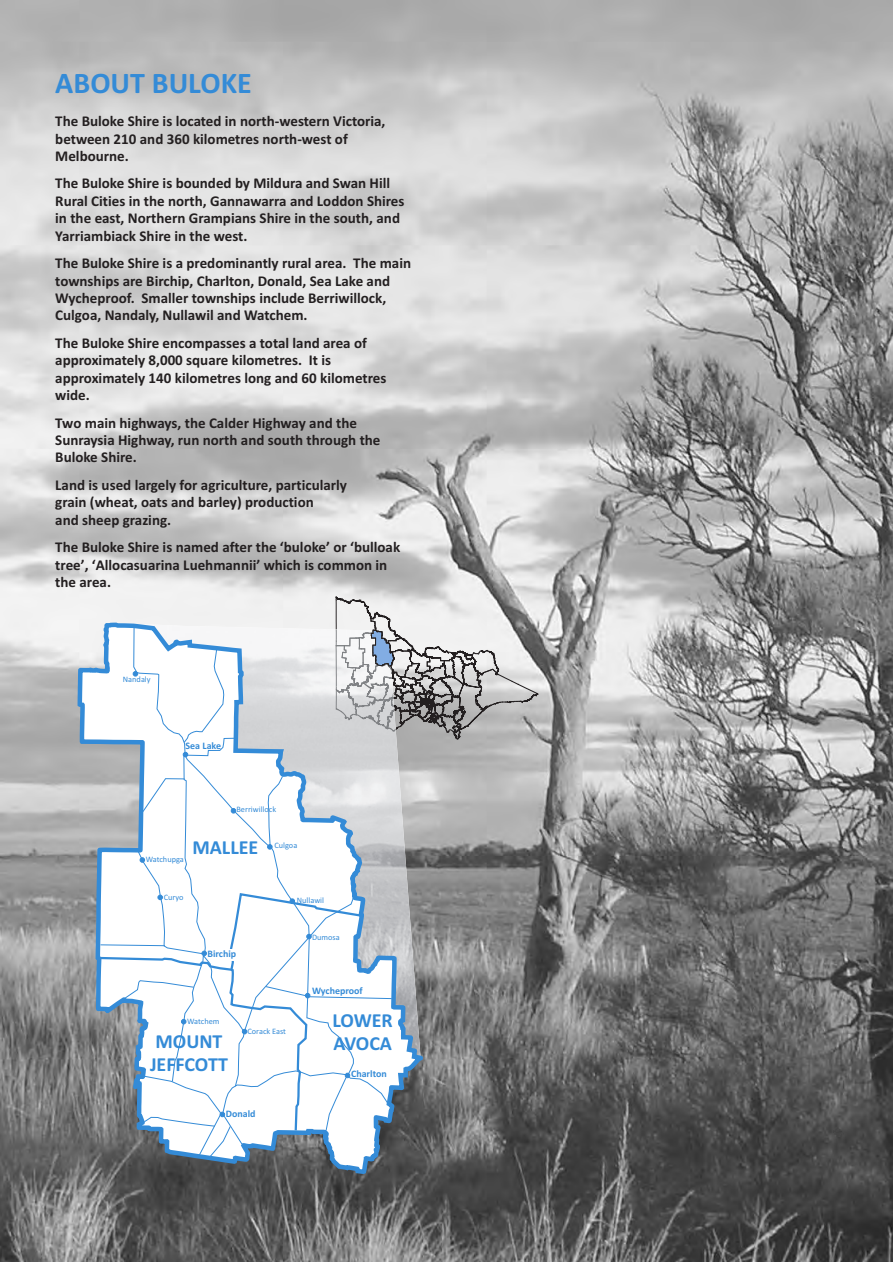
<style>
.page{position:relative;width:893px;height:1262px;background:#fff}
.page>*{position:absolute;margin:0;border:0;box-sizing:border-box;transform-origin:0 0}
.t1{font:700 30px "Calibri";color:#348bd7}
.t2{font:700 19.95px/23.1px "Calibri";color:#348bd7}
.t3{font:700 15px/17.4px "Calibri";color:#231f20}
.t4{font:700 9.9px "Calibri";color:#348bd7}
.t5{font:8.25px "Calibri";color:#348bd7}
</style>
<div class="page">
<img style="left:0;top:0;width:892px;height:1262px">
<svg style="left:833px;top:1128px;width:9px;height:9px"></svg>
<svg style="left:425px;top:596px;width:113px;height:561px;background:#949494"></svg>
<svg style="left:75px;top:156px;width:350px;height:1106px"></svg>
<h1 class="t1" style="left:55px;top:72px;width:198px">ABOUT BULOKE</h1>
<p class="t3" style="left:55px;top:114px;width:331px">The Buloke Shire is located in north-western Victoria, between 210 and 360 kilometres north-west of<br>Melbourne.</p>
<p class="t3" style="left:55px;top:176px;width:351px">The Buloke Shire is bounded by Mildura and Swan Hill Rural Cities in the north, Gannawarra and Loddon Shires in the east, Northern Grampians Shire in the south, and Yarriambiack Shire in the west.</p>
<p class="t3" style="left:55px;top:256px;width:357px">The Buloke Shire is a predominantly rural area. The main townships are Birchip, Charlton, Donald, Sea Lake and Wycheproof. Smaller townships include Berriwillock, Culgoa, Nandaly, Nullawil and Watchem.</p>
<p class="t3" style="left:55px;top:335px;width:332px">The Buloke Shire encompasses a total land area of approximately 8,000 square kilometres. It is approximately 140 kilometres long and 60 kilometres wide.</p>
<p class="t3" style="left:55px;top:415px;width:327px">Two main highways, the Calder Highway and the<br>Sunraysia Highway, run north and south through the<br>Buloke Shire.</p>
<p class="t3" style="left:55px;top:477px;width:293px">Land is used largely for agriculture, particularly grain (wheat, oats and barley) production<br>and sheep grazing.</p>
<p class="t3" style="left:55px;top:539px;width:346px">The Buloke Shire is named after the ‘buloke’ or ‘bulloak tree’, ‘Allocasuarina Luehmannii’ which is common in the area.</p>
<p class="t5" style="left:123px;top:676px;width:29px">Nandaly</p>
<p class="t4" style="left:185px;top:742px;width:37px">Sea Lake</p>
<p class="t5" style="left:236px;top:807px;width:41px">Berriwillock</p>
<p class="t5" style="left:274px;top:843px;width:24px">Culgoa</p>
<h2 class="t2" style="left:192px;top:837px;width:67px">MALLEE</h2>
<p class="t5" style="left:146px;top:856px;width:40px">Watchupga</p>
<p class="t5" style="left:164px;top:894px;width:21px">Curyo</p>
<p class="t5" style="left:297px;top:897px;width:29px">Nullawil</p>
<p class="t4" style="left:207px;top:950px;width:30px">Birchip</p>
<p class="t5" style="left:187px;top:1018px;width:34px">Watchem</p>
<h2 class="t2" style="left:150px;top:1031px;width:79px">MOUNT<br>JEFFCOTT</h2>
<p class="t5" style="left:247px;top:1028px;width:40px">Corack East</p>
<p class="t5" style="left:312px;top:934px;width:29px">Dumosa</p>
<p class="t4" style="left:312px;top:987px;width:52px">Wycheproof</p>
<h2 class="t2" style="left:332px;top:1010px;width:62px">LOWER<br>AVOCA</h2>
<p class="t4" style="left:351px;top:1069px;width:37px">Charlton</p>
<p class="t4" style="left:226px;top:1110px;width:31px">Donald</p>
</div>
